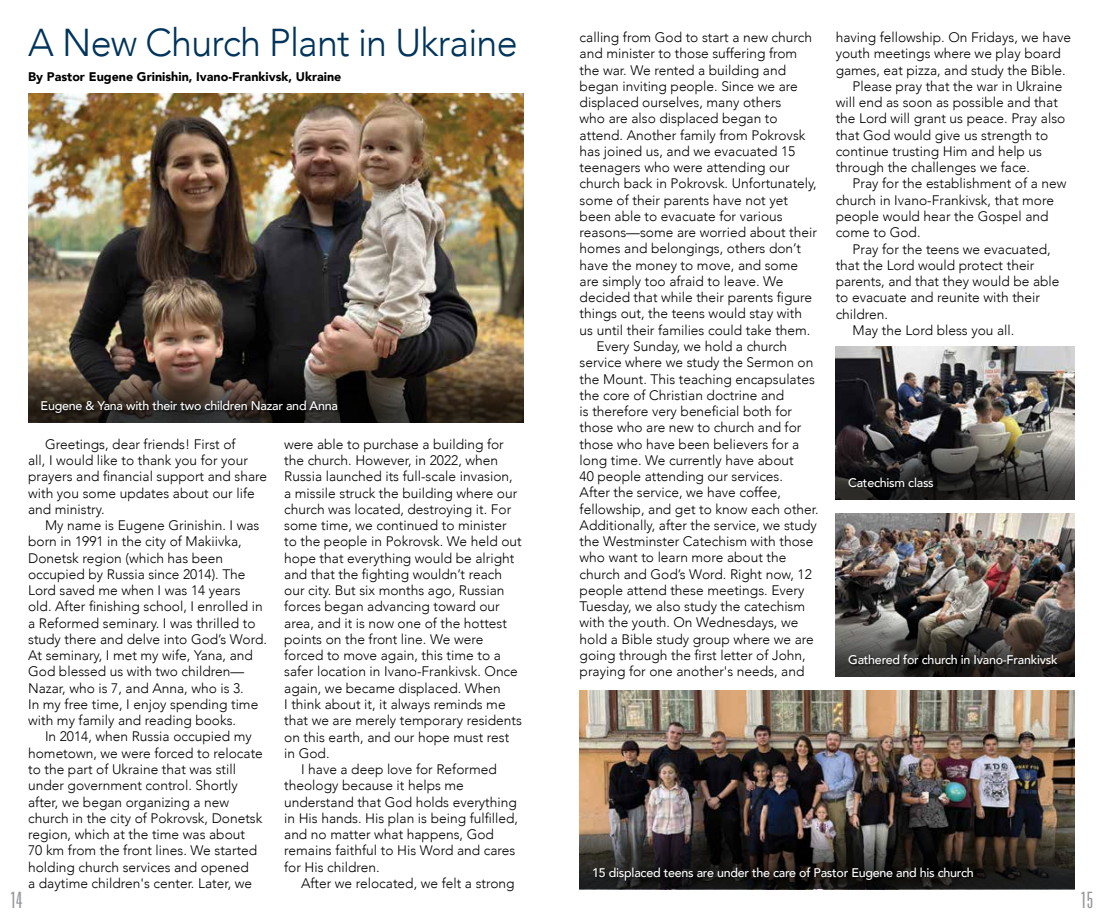
<style>
.page{position:relative;width:1103px;height:923px;background:#fff}
.page>*{position:absolute;margin:0;border:0;box-sizing:border-box;transform-origin:0 0}
.t1{font:300 38.75px "Avenir";letter-spacing:-.02em;color:#00345b}
.t2{font:300 ultra-condensed 22.5px "Univers LT Std";color:#939598}
.t3{font:300 13.75px/16.2px "Avenir";color:#000}
.t4{font:500 12.5px "Avenir";letter-spacing:-.02em;color:#fff}
.t5{font:900 12.5px "Avenir";color:#000}
</style>
<div class="page">
<img style="left:28px;top:93px;width:495px;height:262px">
<img style="left:579px;top:690px;width:495px;height:131px">
<img style="left:835px;top:346px;width:239px;height:86px">
<img style="left:835px;top:513px;width:239px;height:96px">
<img style="left:28px;top:355px;width:495px;height:67px">
<img style="left:579px;top:821px;width:495px;height:68px">
<svg style="left:835px;top:432px;width:239px;height:67px;background:#42403e"></svg>
<svg style="left:835px;top:609px;width:239px;height:67px;background:#494642"></svg>
<div style="left:41px;top:400px;width:299px;height:15px;background:#000;opacity:.75"></div>
<div style="left:593px;top:867px;width:383px;height:15px;background:#000;opacity:.75"></div>
<div style="left:848px;top:477px;width:88px;height:12px;background:#000;opacity:.75"></div>
<div style="left:848px;top:654px;width:212px;height:12px;background:#000;opacity:.75"></div>
<h1 class="t1" style="left:28px;top:19px;width:491px">A New Church Plant in Ukraine</h1>
<p class="t3" style="left:579px;top:29px;width:234px">calling from God to start a new church</p>
<p class="t3" style="left:579px;top:45px;width:219px">and minister to those suffering from</p>
<p class="t3" style="left:579px;top:62px;width:208px">the war. We rented a building and</p>
<p class="t3" style="left:579px;top:78px;width:220px">began inviting people. Since we are</p>
<p class="t3" style="left:579px;top:94px;width:203px">displaced ourselves, many others</p>
<p class="t3" style="left:579px;top:110px;width:199px">who are also displaced began to</p>
<p class="t3" style="left:579px;top:127px;width:227px">attend. Another family from Pokrovsk</p>
<p class="t3" style="left:579px;top:143px;width:217px">has joined us, and we evacuated 15</p>
<p class="t3" style="left:579px;top:159px;width:211px">teenagers who were attending our</p>
<p class="t3" style="left:579px;top:175px;width:239px">church back in Pokrovsk. Unfortunately,</p>
<p class="t3" style="left:579px;top:192px;width:210px">some of their parents have not yet</p>
<p class="t3" style="left:579px;top:208px;width:205px">been able to evacuate for various</p>
<p class="t3" style="left:579px;top:224px;width:239px">reasons—some are worried about their</p>
<p class="t3" style="left:579px;top:240px;width:223px">homes and belongings, others don’t</p>
<p class="t3" style="left:579px;top:257px;width:220px">have the money to move, and some</p>
<p class="t3" style="left:579px;top:273px;width:205px">are simply too afraid to leave. We</p>
<p class="t3" style="left:579px;top:289px;width:234px">decided that while their parents figure</p>
<p class="t3" style="left:579px;top:305px;width:224px">things out, the teens would stay with</p>
<p class="t3" style="left:579px;top:322px;width:232px">us until their families could take them.</p>
<p class="t3" style="left:596px;top:338px;width:192px">Every Sunday, we hold a church</p>
<p class="t3" style="left:579px;top:354px;width:235px">service where we study the Sermon on</p>
<p class="t3" style="left:579px;top:370px;width:237px">the Mount. This teaching encapsulates</p>
<p class="t3" style="left:579px;top:387px;width:206px">the core of Christian doctrine and</p>
<p class="t3" style="left:579px;top:403px;width:214px">is therefore very beneficial both for</p>
<p class="t3" style="left:579px;top:419px;width:223px">those who are new to church and for</p>
<p class="t3" style="left:579px;top:435px;width:221px">those who have been believers for a</p>
<p class="t3" style="left:579px;top:452px;width:216px">long time. We currently have about</p>
<p class="t3" style="left:579px;top:468px;width:205px">40 people attending our services.</p>
<p class="t3" style="left:579px;top:484px;width:203px">After the service, we have coffee,</p>
<p class="t3" style="left:579px;top:500px;width:241px">fellowship, and get to know each other.</p>
<p class="t3" style="left:579px;top:517px;width:239px">Additionally, after the service, we study</p>
<p class="t3" style="left:579px;top:533px;width:235px">the Westminster Catechism with those</p>
<p class="t3" style="left:579px;top:549px;width:208px">who want to learn more about the</p>
<p class="t3" style="left:579px;top:566px;width:234px">church and God’s Word. Right now, 12</p>
<p class="t3" style="left:579px;top:582px;width:226px">people attend these meetings. Every</p>
<p class="t3" style="left:579px;top:598px;width:227px">Tuesday, we also study the catechism</p>
<p class="t3" style="left:579px;top:614px;width:220px">with the youth. On Wednesdays, we</p>
<p class="t3" style="left:579px;top:631px;width:236px">hold a Bible study group where we are</p>
<p class="t3" style="left:579px;top:647px;width:228px">going through the first letter of John,</p>
<p class="t3" style="left:579px;top:663px;width:226px">praying for one another's needs, and</p>
<p class="t3" style="left:835px;top:29px;width:237px">having fellowship. On Fridays, we have</p>
<p class="t3" style="left:835px;top:46px;width:227px">youth meetings where we play board</p>
<p class="t3" style="left:835px;top:62px;width:232px">games, eat pizza, and study the Bible.</p>
<p class="t3" style="left:852px;top:78px;width:211px">Please pray that the war in Ukraine</p>
<p class="t3" style="left:835px;top:94px;width:224px">will end as soon as possible and that</p>
<p class="t3" style="left:835px;top:111px;width:231px">the Lord will grant us peace. Pray also</p>
<p class="t3" style="left:835px;top:127px;width:214px">that God would give us strength to</p>
<p class="t3" style="left:835px;top:143px;width:208px">continue trusting Him and help us</p>
<p class="t3" style="left:835px;top:159px;width:196px">through the challenges we face.</p>
<p class="t3" style="left:852px;top:176px;width:215px">Pray for the establishment of a new</p>
<p class="t3" style="left:835px;top:192px;width:220px">church in Ivano-Frankivsk, that more</p>
<p class="t3" style="left:835px;top:208px;width:214px">people would hear the Gospel and</p>
<p class="t3" style="left:835px;top:224px;width:86px">come to God.</p>
<p class="t3" style="left:852px;top:241px;width:199px">Pray for the teens we evacuated,</p>
<p class="t3" style="left:835px;top:257px;width:200px">that the Lord would protect their</p>
<p class="t3" style="left:835px;top:273px;width:225px">parents, and that they would be able</p>
<p class="t3" style="left:835px;top:289px;width:206px">to evacuate and reunite with their</p>
<p class="t3" style="left:835px;top:306px;width:54px">children.</p>
<p class="t3" style="left:852px;top:322px;width:163px">May the Lord bless you all.</p>
<p class="t5" style="left:28px;top:66px;width:315px">By Pastor Eugene Grinishin, Ivano-Frankivsk, Ukraine</p>
<p class="t4" style="left:41px;top:395px;width:299px">Eugene &amp; Yana with their two children Nazar and Anna</p>
<p class="t3" style="left:28px;top:436px;width:240px;text-indent:17px">Greetings, dear friends! First of<br>all, I would like to thank you for your prayers and financial support and share with you some updates about our life and ministry.</p>
<p class="t3" style="left:28px;top:517px;width:240px;text-indent:17px">My name is Eugene Grinishin. I was born in 1991 in the city of Makiivka, Donetsk region (which has been occupied by Russia since 2014). The Lord saved me when I was 14 years old. After finishing school, I enrolled in a Reformed seminary. I was thrilled to study there and delve into God’s Word.<br>At seminary, I met my wife, Yana, and God blessed us with two children— Nazar, who is 7, and Anna, who is 3.<br>In my free time, I enjoy spending time with my family and reading books.</p>
<p class="t3" style="left:28px;top:728px;width:236px;text-indent:17px">In 2014, when Russia occupied my hometown, we were forced to relocate to the part of Ukraine that was still under government control. Shortly after, we began organizing a new church in the city of Pokrovsk, Donetsk region, which at the time was about<br>70 km from the front lines. We started holding church services and opened<br>a daytime children's center. Later, we</p>
<p class="t3" style="left:284px;top:436px;width:221px">were able to purchase a building for</p>
<p class="t3" style="left:284px;top:452px;width:215px">the church. However, in 2022, when</p>
<p class="t3" style="left:284px;top:468px;width:230px">Russia launched its full-scale invasion,</p>
<p class="t3" style="left:284px;top:485px;width:235px">a missile struck the building where our</p>
<p class="t3" style="left:284px;top:501px;width:228px">church was located, destroying it. For</p>
<p class="t3" style="left:284px;top:517px;width:224px">some time, we continued to minister</p>
<p class="t3" style="left:284px;top:533px;width:239px">to the people in Pokrovsk. We held out</p>
<p class="t3" style="left:284px;top:550px;width:232px">hope that everything would be alright</p>
<p class="t3" style="left:284px;top:566px;width:219px">and that the fighting wouldn’t reach</p>
<p class="t3" style="left:284px;top:582px;width:222px">our city. But six months ago, Russian</p>
<p class="t3" style="left:284px;top:598px;width:217px">forces began advancing toward our</p>
<p class="t3" style="left:284px;top:615px;width:224px">area, and it is now one of the hottest</p>
<p class="t3" style="left:284px;top:631px;width:201px">points on the front line. We were</p>
<p class="t3" style="left:284px;top:647px;width:218px">forced to move again, this time to a</p>
<p class="t3" style="left:284px;top:663px;width:235px">safer location in Ivano-Frankivsk. Once</p>
<p class="t3" style="left:284px;top:680px;width:218px">again, we became displaced. When</p>
<p class="t3" style="left:284px;top:696px;width:223px">I think about it, it always reminds me</p>
<p class="t3" style="left:284px;top:712px;width:239px">that we are merely temporary residents</p>
<p class="t3" style="left:284px;top:728px;width:227px">on this earth, and our hope must rest</p>
<p class="t3" style="left:284px;top:745px;width:47px">in God.</p>
<p class="t3" style="left:301px;top:761px;width:197px">I have a deep love for Reformed</p>
<p class="t3" style="left:284px;top:777px;width:181px">theology because it helps me</p>
<p class="t3" style="left:284px;top:793px;width:234px">understand that God holds everything</p>
<p class="t3" style="left:284px;top:810px;width:235px">in His hands. His plan is being fulfilled,</p>
<p class="t3" style="left:284px;top:826px;width:211px">and no matter what happens, God</p>
<p class="t3" style="left:284px;top:842px;width:233px">remains faithful to His Word and cares</p>
<p class="t3" style="left:284px;top:858px;width:97px">for His children.</p>
<p class="t3" style="left:301px;top:875px;width:215px">After we relocated, we felt a strong</p>
<p class="t4" style="left:848px;top:471px;width:87px">Catechism class</p>
<p class="t4" style="left:848px;top:648px;width:211px">Gathered for church in Ivano-Frankivsk</p>
<p class="t4" style="left:592px;top:861px;width:383px">15 displaced teens are under the care of Pastor Eugene and his church</p>
<h2 class="t2" style="left:10px;top:888px;width:14px">14</h2>
<h2 class="t2" style="left:1080px;top:888px;width:14px">15</h2>
</div>
